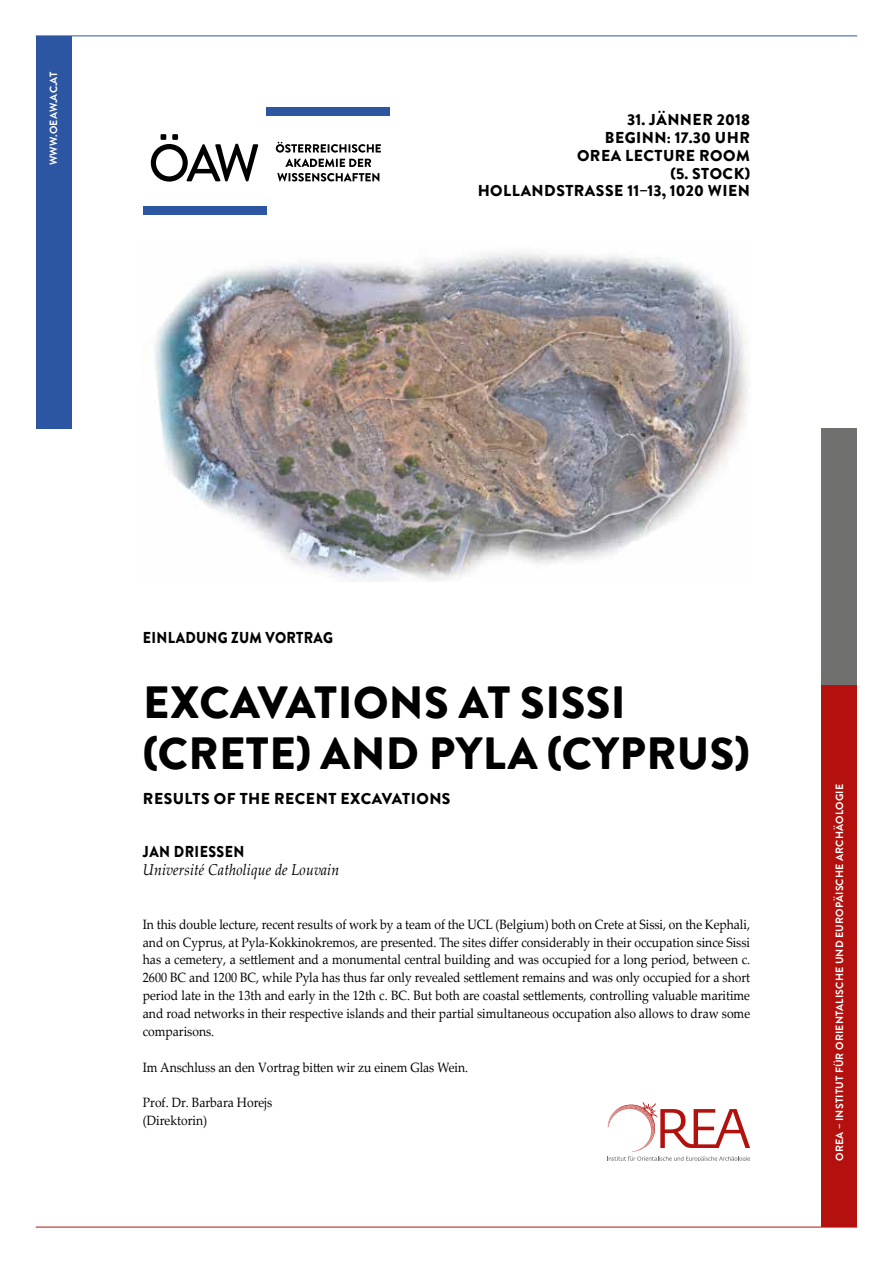
<style>
.page{position:relative;width:893px;height:1263px;background:#fff}
.page>*{position:absolute;margin:0;border:0;box-sizing:border-box;transform-origin:0 0}
.t1{font:900 45px/51px "Brandon Grotesque";letter-spacing:.01em;color:#000}
.t2{font:900 15.75px/17.9px "Brandon Grotesque";letter-spacing:.03em;color:#000;text-align:right}
.t3{font:900 15.75px "Brandon Grotesque";letter-spacing:.03em;color:#000;scale:.9 1}
.t4{font:italic 15.75px "Palatino Linotype";letter-spacing:.01em;color:#000;scale:.9 1}
.t5{font:13.5px/17.9px "Palatino Linotype";color:#000;text-align:justify;scale:.9 1}
.t6{font:700 10.5px "Brandon Grotesque";letter-spacing:.02em;color:#fff}
</style>
<div class="page">
<img style="left:154px;top:252px;width:594px;height:329px">
<div style="left:36px;top:36px;width:35px;height:393px;background:#2c55a2"></div>
<div style="left:821px;top:685px;width:36px;height:542px;background:#b4110e"></div>
<div style="left:821px;top:429px;width:36px;height:256px;background:#70706f"></div>
<hr style="left:36px;top:36px;width:821px;height:1px;background:#2c55a2">
<hr style="left:36px;top:1227px;width:821px;height:1px;background:#b4110e">
<div style="left:143px;top:206px;width:124px;height:8px;background:#2c55a2"></div>
<div style="left:267px;top:107px;width:123px;height:8px;background:#2c55a2"></div>
<svg style="left:151px;top:134px;width:107px;height:48px"></svg>
<svg style="left:276px;top:142px;width:105px;height:11px"></svg>
<svg style="left:285px;top:159px;width:86px;height:8px"></svg>
<svg style="left:277px;top:173px;width:102px;height:8px"></svg>
<svg style="left:607px;top:1102px;width:143px;height:59px"></svg>
<p class="t6" style="left:46px;top:165px;width:95px;rotate:-90deg">WWW.OEAW.AC.AT</p>
<p class="t2" style="left:478px;top:111px;width:274px">31. JÄNNER 2018<br>BEGINN: 17.30 UHR<br>OREA LECTURE ROOM<br>(5. STOCK)<br>HOLLANDSTRASSE 11–13, 1020 WIEN</p>
<p class="t3" style="left:143px;top:626px;width:213px">EINLADUNG ZUM VORTRAG</p>
<h1 class="t1" style="left:143px;top:677px;width:609px">EXCAVATIONS AT SISSI (CRETE) AND PYLA (CYPRUS)</h1>
<p class="t2" style="left:143px;top:789px;width:309px">RESULTS OF THE RECENT EXCAVATIONS</p>
<p class="t3" style="left:143px;top:841px;width:114px">JAN DRIESSEN</p>
<p class="t4" style="left:143px;top:858px;width:220px">Université Catholique de Louvain</p>
<p class="t5" style="left:143px;top:915px;width:676px">In this double lecture, recent results of work by a team of the UCL (Belgium) both on Crete at Sissi, on the Kephali, and on Cyprus, at Pyla-Kokkinokremos, are presented. The sites differ considerably in their occupation since Sissi has a cemetery, a settlement and a monumental central building and was occupied for a long period, between c.<br>2600 BC and 1200 BC, while Pyla has thus far only revealed settlement remains and was only occupied for a short period late in the 13th and early in the 12th c. BC. But both are coastal settlements, controlling valuable maritime and road networks in their respective islands and their partial simultaneous occupation also allows to draw some comparisons.</p>
<p class="t5" style="left:143px;top:1057px;width:363px">Im Anschluss an den Vortrag bitten wir zu einem Glas Wein.</p>
<p class="t5" style="left:143px;top:1093px;width:145px">Prof. Dr. Barbara Horejs (Direktorin)</p>
<p class="t6" style="left:832px;top:1161px;width:378px;rotate:-90deg">OREA – INSTITUT FÜR ORIENTALISCHE UND EUROPÄISCHE ARCHÄOLOGIE</p>
</div>
